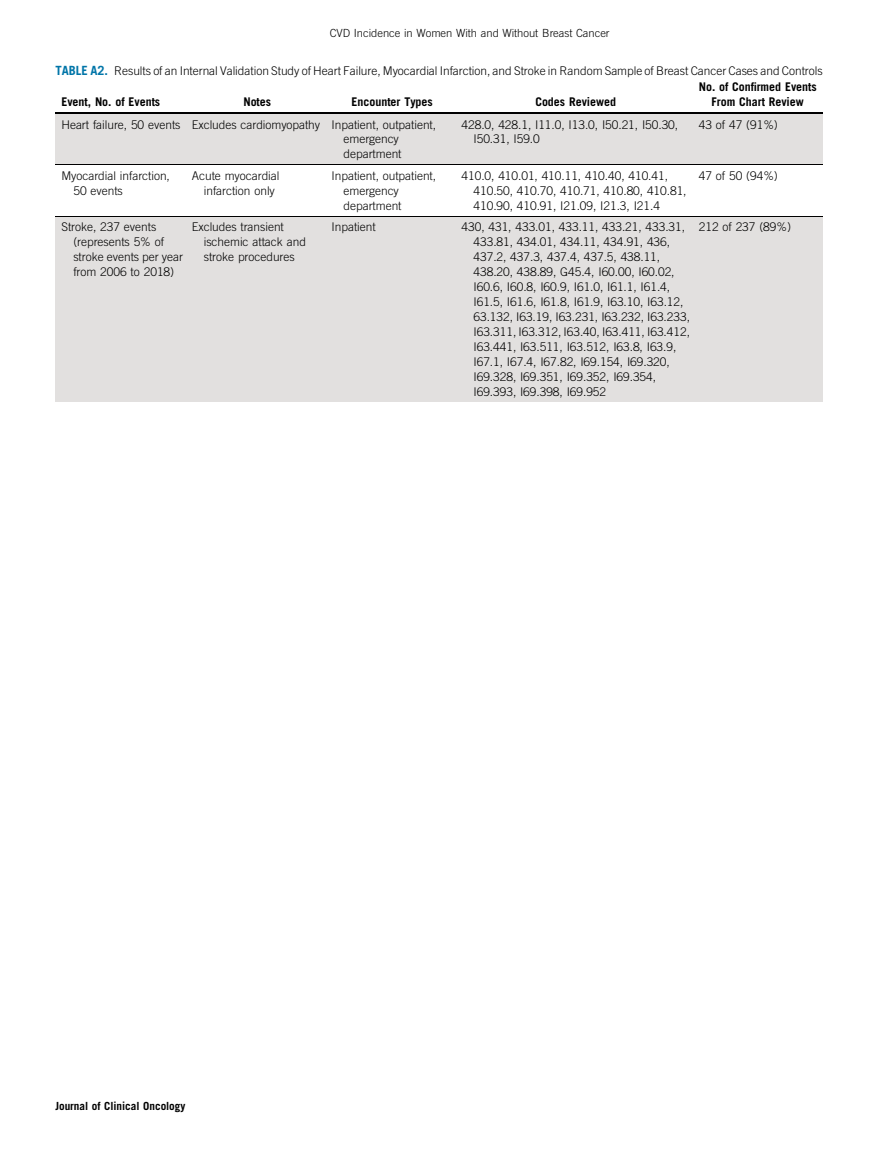
<style>
.page{position:relative;width:878px;height:1175px;background:#fff}
.page>*{position:absolute;margin:0;border:0;box-sizing:border-box;transform-origin:0 0}
.t1{font:12px/15px "Adv O Td 710 a 12 c";color:#000}
.t2{font:12px/15px "Adv O Tb 03 e 4648.B";color:#000;text-align:center}
.t3{font:11.25px "Adv O Td 710 a 12 c";color:#000}
.t4{font:11.25px "Adv O Tb 03 e 4648.B";color:#000}
.s1{font-family:"Adv O Tb 03 e 4648.B";font-size:12.75px;color:#0075a8}
.s2{font-family:"Adv O Tb 03 e 4648.B+fb"}
</style>
<div class="page">
<div style="left:55px;top:114px;width:137px;height:51px;background:#e2e0df"></div>
<div style="left:183px;top:114px;width:148px;height:51px;background:#e2e0df"></div>
<div style="left:322px;top:114px;width:139px;height:51px;background:#e2e0df"></div>
<div style="left:452px;top:114px;width:246px;height:51px;background:#e2e0df"></div>
<div style="left:689px;top:114px;width:133px;height:51px;background:#e2e0df"></div>
<div style="left:55px;top:216px;width:137px;height:185px;background:#e2e0df"></div>
<div style="left:183px;top:216px;width:148px;height:185px;background:#e2e0df"></div>
<div style="left:322px;top:216px;width:139px;height:185px;background:#e2e0df"></div>
<div style="left:452px;top:216px;width:246px;height:185px;background:#e2e0df"></div>
<div style="left:689px;top:216px;width:133px;height:185px;background:#e2e0df"></div>
<hr style="left:55px;top:112px;width:767px;height:2px;background:#000">
<hr style="left:55px;top:164px;width:137px;height:1px;background:#000">
<hr style="left:183px;top:164px;width:148px;height:1px;background:#000">
<hr style="left:322px;top:164px;width:139px;height:1px;background:#000">
<hr style="left:452px;top:164px;width:246px;height:1px;background:#000">
<hr style="left:689px;top:164px;width:133px;height:1px;background:#000">
<hr style="left:55px;top:216px;width:137px;height:1px;background:#000">
<hr style="left:183px;top:216px;width:148px;height:1px;background:#000">
<hr style="left:322px;top:216px;width:139px;height:1px;background:#000">
<hr style="left:452px;top:216px;width:246px;height:1px;background:#000">
<hr style="left:689px;top:216px;width:133px;height:1px;background:#000">
<p class="t3" style="left:330px;top:29px;width:281px">CVD Incidence in Women With and Without Breast Cancer</p>
<p class="t1" style="left:55px;top:64px;width:768px"><span class="s1">TABLE A2.</span> Results of an Internal Validation Study of Heart Failure, Myocardial Infarction, and Stroke in Random Sample of Breast Cancer Cases and Controls</p>
<p class="t2" style="left:61px;top:96px;width:100px">Event, No. of Events</p>
<p class="t2" style="left:243px;top:96px;width:29px">Notes</p>
<p class="t2" style="left:351px;top:96px;width:83px">Encounter Types</p>
<p class="t2" style="left:535px;top:96px;width:82px">Codes Reviewed</p>
<p class="t2" style="left:698px;top:81px;width:119px">No. of Con<span class="s2">fi</span>rmed Events<br>From Chart Review</p>
<p class="t1" style="left:343px;top:118px;width:94px;text-indent:-282px">Heart failure, 50 events Excludes cardiomyopathy Inpatient, outpatient, emergency department</p>
<p class="t1" style="left:473px;top:118px;width:206px;text-indent:-12px">428.0, 428.1, I11.0, I13.0, I50.21, I50.30,<br>I50.31, I59.0</p>
<p class="t1" style="left:698px;top:118px;width:80px">43 of 47 (91%)</p>
<p class="t1" style="left:73px;top:169px;width:98px;text-indent:-12px">Myocardial infarction,<br>50 events</p>
<p class="t1" style="left:204px;top:169px;width:77px;text-indent:-12px">Acute myocardial infarction only</p>
<p class="t1" style="left:343px;top:169px;width:94px;text-indent:-12px">Inpatient, outpatient, emergency department</p>
<p class="t1" style="left:473px;top:169px;width:214px;text-indent:-12px">410.0, 410.01, 410.11, 410.40, 410.41,<br>410.50, 410.70, 410.71, 410.80, 410.81,<br>410.90, 410.91, I21.09, I21.3, I21.4</p>
<p class="t1" style="left:698px;top:169px;width:80px">47 of 50 (94%)</p>
<p class="t1" style="left:73px;top:220px;width:111px;text-indent:-12px">Stroke, 237 events (represents 5% of stroke events per year from 2006 to 2018)</p>
<p class="t1" style="left:204px;top:220px;width:104px;text-indent:-12px">Excludes transient ischemic attack and stroke procedures</p>
<p class="t1" style="left:331px;top:220px;width:46px">Inpatient</p>
<p class="t1" style="left:473px;top:220px;width:218px;text-indent:-12px">430, 431, 433.01, 433.11, 433.21, 433.31, 433.81, 434.01, 434.11, 434.91, 436, 437.2, 437.3, 437.4, 437.5, 438.11, 438.20, 438.89, G45.4, I60.00, I60.02, I60.6, I60.8, I60.9, I61.0, I61.1, I61.4, I61.5, I61.6, I61.8, I61.9, I63.10, I63.12, 63.132, I63.19, I63.231, I63.232, I63.233, I63.311, I63.312, I63.40, I63.411, I63.412, I63.441, I63.511, I63.512, I63.8, I63.9, I67.1, I67.4, I67.82, I69.154, I69.320, I69.328, I69.351, I69.352, I69.354, I69.393, I69.398, I69.952</p>
<p class="t1" style="left:698px;top:220px;width:94px">212 of 237 (89%)</p>
<p class="t4" style="left:55px;top:1101px;width:131px">Journal of Clinical Oncology</p>
</div>
